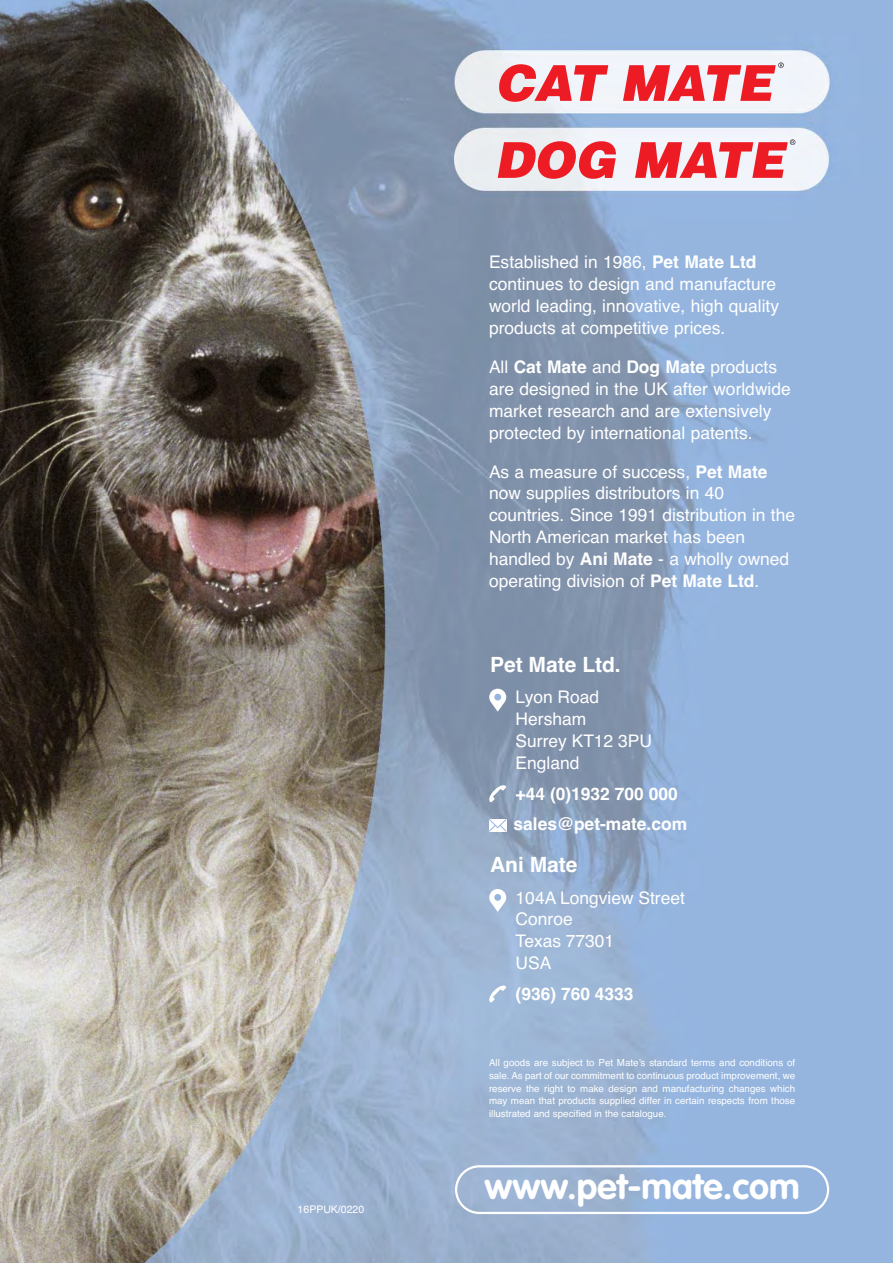
<style>
.page{position:relative;width:893px;height:1263px;background:#fff}
.page>*{position:absolute;margin:0;border:0;box-sizing:border-box;transform-origin:0 0}
.t1{font:700 36px "VAG Rounded";color:#fff}
.t2{font:700 21px "Helvetica";color:#fff}
.t3{font:17.4px/21.9px "Helvetica";color:#fff}
.t4{font:700 17.4px/30.6px "Helvetica";color:#fff}
.t5{font:10.5px "Helvetica";color:#fff}
.t6{font:9.75px/12.8px "Helvetica";color:#fff;text-align:justify}
.s1{font-weight:700}
</style>
<div class="page">
<img style="left:0;top:0;width:893px;height:1263px">
<svg style="left:497px;top:64px;width:111px;height:38px"></svg>
<svg style="left:623px;top:62px;width:161px;height:39px"></svg>
<svg style="left:498px;top:141px;width:118px;height:38px;background:#ec6e74"></svg>
<svg style="left:635px;top:139px;width:160px;height:39px"></svg>
<svg style="left:455px;top:1165px;width:374px;height:49px;background:#a2badb"></svg>
<svg style="left:489px;top:689px;width:17px;height:23px"></svg>
<div style="left:494px;top:694px;width:7px;height:6px;background:#95b5df;border-radius:50%"></div>
<svg style="left:489px;top:818px;width:17px;height:13px"></svg>
<svg style="left:489px;top:783px;width:17px;height:19px"></svg>
<svg style="left:489px;top:889px;width:17px;height:23px"></svg>
<div style="left:494px;top:894px;width:7px;height:7px;background:#95b5df;border-radius:50%"></div>
<svg style="left:489px;top:984px;width:17px;height:19px"></svg>
<p class="t5" style="left:298px;top:1206px;width:68px">16PPUK/0220</p>
<p class="t3" style="left:489px;top:253px;width:292px">Established in 1986, <span class="s1">Pet Mate Ltd </span>continues to design and manufacture world leading, innovative, high quality products at competitive prices.</p>
<p class="t3" style="left:489px;top:358px;width:303px">All <span class="s1">Cat Mate</span> and <span class="s1">Dog Mate</span> products are designed in the UK after worldwide market research and are extensively protected by international patents.</p>
<p class="t3" style="left:489px;top:462px;width:308px">As a measure of success, <span class="s1">Pet Mate </span>now supplies distributors in 40 countries. Since 1991 distribution in the North American market has been handled by <span class="s1">Ani Mate</span> - a wholly owned operating division of <span class="s1">Pet Mate Ltd</span>.</p>
<p class="t2" style="left:490px;top:657px;width:132px">Pet Mate Ltd.</p>
<p class="t3" style="left:516px;top:688px;width:138px">Lyon Road<br>Hersham<br>Surrey KT12 3PU<br>England</p>
<p class="t4" style="left:513px;top:780px;width:175px">+44 (0)1932 700 000 sales@pet-mate.com</p>
<p class="t2" style="left:490px;top:857px;width:89px">Ani Mate</p>
<p class="t3" style="left:516px;top:888px;width:171px">104A Longview Street<br>Conroe<br>Texas 77301<br>USA</p>
<p class="t4" style="left:516px;top:980px;width:120px">(936) 760 4333</p>
<p class="t6" style="left:489px;top:1057px;width:308px">All goods are subject to Pet Mate’s standard terms and conditions of sale. As part of our commitment to continuous product improvement, we reserve the right to make design and manufacturing changes which may mean that products supplied differ in certain respects from those illustrated and specified in the catalogue.</p>
<h1 class="t1" style="left:484px;top:1169px;width:317px">www.pet-mate.com</h1>
</div>
